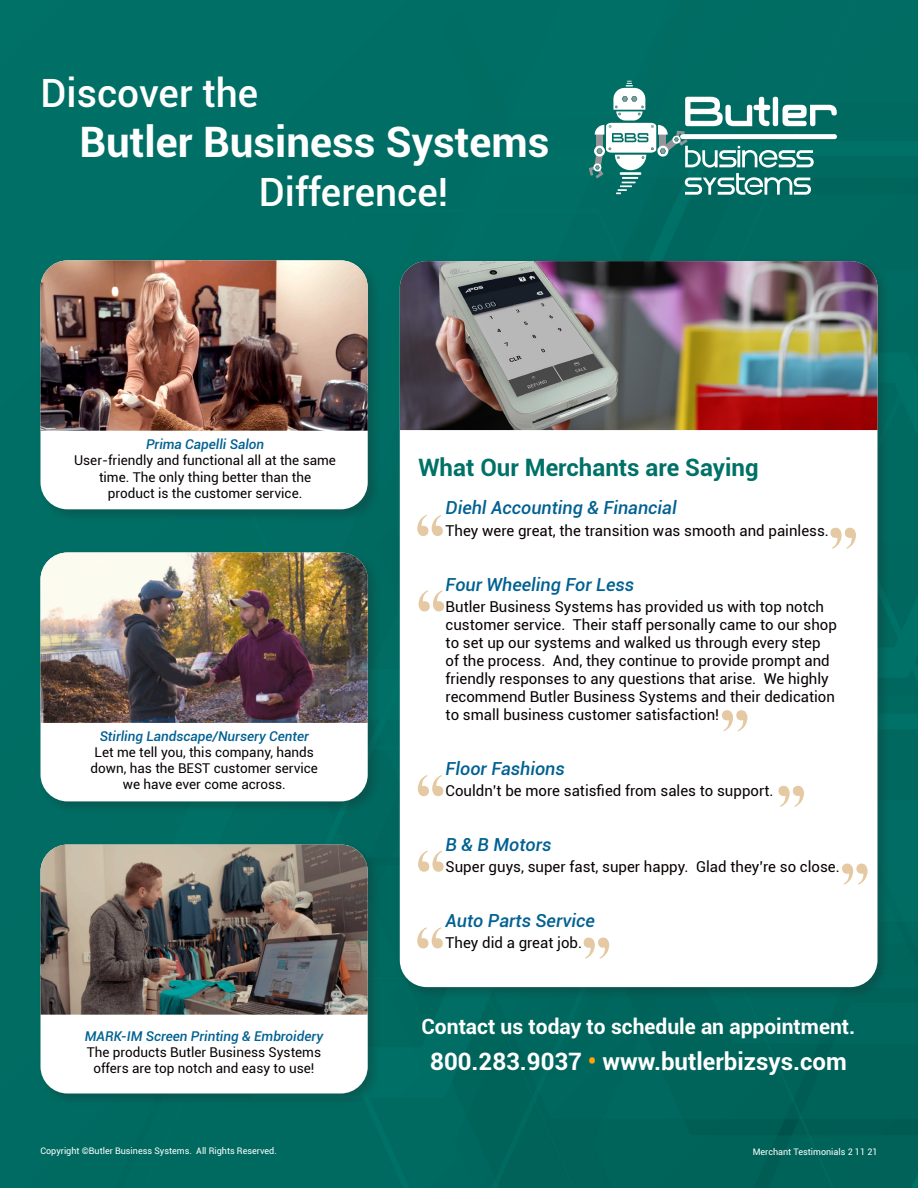
<style>
.page{position:relative;width:918px;height:1188px;background:#fff}
.page>*{position:absolute;margin:0;border:0;box-sizing:border-box;transform-origin:0 0}
.t1{font:700 42px "Roboto";color:#fff}
.t2{font:500 39px "Roboto";color:#fff}
.t3{font:700 24px "Roboto";color:#fff}
.t4{font:700 24px "Roboto";color:#007167}
.t5{font:700 21px "Roboto";color:#fff}
.t6{font:italic 500 18px "Roboto";color:#006192}
.t7{font:15px/18px "Roboto";color:#080302}
.t8{font:13.5px/16.2px "Roboto";color:#080302;text-align:center}
.t9{font:italic 500 13.5px "Roboto";color:#006192}
.t10{font:9px "Roboto";color:#fff}
.s1{color:#ffa300}
</style>
<div class="page">
<img style="left:0;top:0;width:918px;height:1188px">
<div style="left:37px;top:257px;width:343px;height:265px;background:#231f20;opacity:.25"></div>
<div style="left:40px;top:260px;width:328px;height:249px;background:#fff;border-radius:27px"></div>
<img style="left:40px;top:260px;width:328px;height:171px">
<div style="left:37px;top:841px;width:343px;height:265px;background:#231f20;opacity:.25"></div>
<div style="left:40px;top:845px;width:328px;height:249px;background:#fff;border-radius:27px"></div>
<img style="left:40px;top:845px;width:328px;height:170px">
<div style="left:37px;top:549px;width:343px;height:265px;background:#231f20;opacity:.25"></div>
<div style="left:40px;top:552px;width:328px;height:249px;background:#fff;border-radius:27px"></div>
<img style="left:40px;top:552px;width:328px;height:171px">
<div style="left:397px;top:258px;width:493px;height:741px;background:#231f20;opacity:.25"></div>
<div style="left:400px;top:261px;width:478px;height:726px;background:#fff;border-radius:27px"></div>
<img style="left:400px;top:261px;width:478px;height:169px">
<svg style="left:417px;top:515px;width:26px;height:21px"></svg>
<svg style="left:830px;top:528px;width:26px;height:21px"></svg>
<svg style="left:419px;top:590px;width:25px;height:21px"></svg>
<svg style="left:722px;top:710px;width:25px;height:21px"></svg>
<svg style="left:418px;top:775px;width:25px;height:21px"></svg>
<svg style="left:778px;top:786px;width:26px;height:21px"></svg>
<svg style="left:418px;top:851px;width:26px;height:21px"></svg>
<svg style="left:842px;top:864px;width:26px;height:21px"></svg>
<svg style="left:584px;top:938px;width:25px;height:21px"></svg>
<svg style="left:417px;top:927px;width:26px;height:21px"></svg>
<svg style="left:589px;top:81px;width:248px;height:114px"></svg>
<p class="t2" style="left:40px;top:66px;width:219px">Discover the</p>
<p class="t1" style="left:80px;top:113px;width:471px">Butler Business Systems</p>
<p class="t2" style="left:259px;top:164px;width:191px">Difference!</p>
<p class="t9" style="left:146px;top:435px;width:120px">Prima Capelli Salon</p>
<p class="t8" style="left:74px;top:452px;width:263px">User-friendly and functional all at the same time. The only thing better than the product is the customer service.</p>
<p class="t9" style="left:100px;top:726px;width:211px">Stirling Landscape/Nursery Center</p>
<p class="t8" style="left:91px;top:744px;width:229px">Let me tell you, this company, hands down, has the BEST customer service we have ever come across.</p>
<p class="t9" style="left:85px;top:1027px;width:240px">MARK-IM Screen Printing &amp; Embroidery</p>
<p class="t8" style="left:87px;top:1044px;width:236px">The products Butler Business Systems offers are top notch and easy to use!</p>
<p class="t4" style="left:418px;top:450px;width:342px">What Our Merchants are Saying</p>
<p class="t6" style="left:446px;top:495px;width:233px">Diehl Accounting &amp; Financial</p>
<p class="t7" style="left:446px;top:521px;width:385px">They were great, the transition was smooth and painless.</p>
<p class="t6" style="left:446px;top:572px;width:190px">Four Wheeling For Less</p>
<p class="t7" style="left:446px;top:597px;width:393px">Butler Business Systems has provided us with top notch customer service. Their staff personally came to our shop to set up our systems and walked us through every step of the process. And, they continue to provide prompt and friendly responses to any questions that arise. We highly recommend Butler Business Systems and their dedication to small business customer satisfaction!</p>
<p class="t6" style="left:446px;top:756px;width:121px">Floor Fashions</p>
<p class="t7" style="left:446px;top:781px;width:329px">Couldn’t be more satisfied from sales to support.</p>
<p class="t6" style="left:446px;top:832px;width:107px">B &amp; B Motors</p>
<p class="t7" style="left:446px;top:857px;width:396px">Super guys, super fast, super happy. Glad they’re so close.</p>
<p class="t6" style="left:446px;top:908px;width:151px">Auto Parts Service</p>
<p class="t7" style="left:446px;top:933px;width:138px">They did a great job.</p>
<p class="t5" style="left:422px;top:1012px;width:435px">Contact us today to schedule an appointment.</p>
<p class="t3" style="left:430px;top:1044px;width:418px">800.283.9037 <span class="s1">•</span> www.butlerbizsys.com</p>
<p class="t10" style="left:40px;top:1145px;width:238px">Copyright ©Butler Business Systems. All Rights Reserved.</p>
<p class="t10" style="left:753px;top:1145px;width:126px">Merchant Testimonials 2 11 21</p>
</div>
